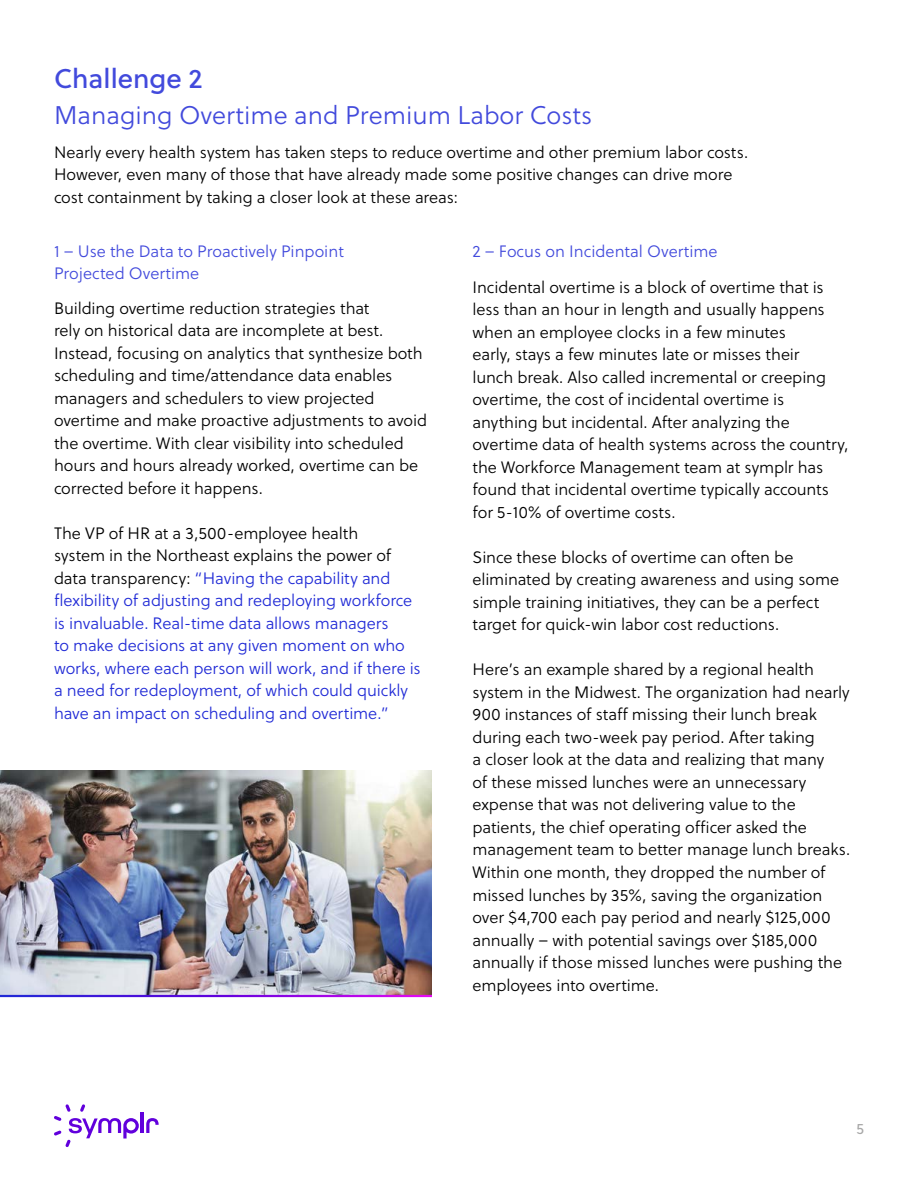
<style>
.page{position:relative;width:918px;height:1188px;background:#fff}
.page>*{position:absolute;margin:0;border:0;box-sizing:border-box;transform-origin:0 0}
.t1{font:27px "Soleil Bk";color:#424adc}
.t2{font:25.5px "Soleil Lt";color:#424adc}
.t3{font:16.5px/22.5px "Soleil Lt";letter-spacing:-.005em;color:#000}
.t4{font:16.5px/22.5px "Soleil Lt";letter-spacing:-.005em;color:#202ad6}
.t5{font:16.5px/22.5px "Soleil Lt";color:#424adc}
.t6{font:15px "Soleil";color:#a8a8a8}
.s1{color:#000}
</style>
<div class="page">
<img style="left:0;top:771px;width:432px;height:224px">
<hr style="left:141px;top:1113px;width:3px;height:20px;background:#6100dc">
<svg style="left:146px;top:1118px;width:13px;height:15px"></svg>
<svg style="left:54px;top:1104px;width:85px;height:43px"></svg>
<h1 class="t1" style="left:54px;top:61px;width:150px">Challenge 2</h1>
<h2 class="t2" style="left:54px;top:99px;width:540px">Managing Overtime and Premium Labor Costs</h2>
<p class="t3" style="left:54px;top:141px;width:696px">Nearly every health system has taken steps to reduce overtime and other premium labor costs.<br>However, even many of those that have already made some positive changes can drive more cost containment by taking a closer look at these areas:</p>
<p class="t5" style="left:54px;top:240px;width:291px">1 – Use the Data to Proactively Pinpoint<br>Projected Overtime</p>
<p class="t3" style="left:54px;top:297px;width:375px">Building overtime reduction strategies that<br>rely on historical data are incomplete at best.<br>Instead, focusing on analytics that synthesize both scheduling and time/attendance data enables managers and schedulers to view projected overtime and make proactive adjustments to avoid the overtime. With clear visibility into scheduled hours and hours already worked, overtime can be corrected before it happens.</p>
<p class="t4" style="left:54px;top:523px;width:368px"><span class="s1">The VP of HR at a 3,500-employee health<br>system in the Northeast explains the power of data transparency:</span> “Having the capability and flexibility of adjusting and redeploying workforce is invaluable. Real-time data allows managers<br>to make decisions at any given moment on who works, where each person will work, and if there is a need for redeployment, of which could quickly have an impact on scheduling and overtime.”</p>
<p class="t5" style="left:473px;top:241px;width:247px">2 – Focus on Incidental Overtime</p>
<p class="t3" style="left:473px;top:276px;width:378px">Incidental overtime is a block of overtime that is less than an hour in length and usually happens when an employee clocks in a few minutes<br>early, stays a few minutes late or misses their<br>lunch break. Also called incremental or creeping overtime, the cost of incidental overtime is anything but incidental. After analyzing the overtime data of health systems across the country, the Workforce Management team at symplr has found that incidental overtime typically accounts for 5-10% of overtime costs.</p>
<p class="t3" style="left:473px;top:547px;width:368px">Since these blocks of overtime can often be eliminated by creating awareness and using some simple training initiatives, they can be a perfect target for quick-win labor cost reductions.</p>
<p class="t3" style="left:473px;top:659px;width:379px">Here’s an example shared by a regional health system in the Midwest. The organization had nearly 900 instances of staff missing their lunch break during each two-week pay period. After taking<br>a closer look at the data and realizing that many<br>of these missed lunches were an unnecessary expense that was not delivering value to the patients, the chief operating officer asked the management team to better manage lunch breaks.<br>Within one month, they dropped the number of missed lunches by 35%, saving the organization over $4,700 each pay period and nearly $125,000 annually – with potential savings over $185,000 annually if those missed lunches were pushing the employees into overtime.</p>
<p class="t6" style="left:857px;top:1119px;width:9px">5</p>
</div>
